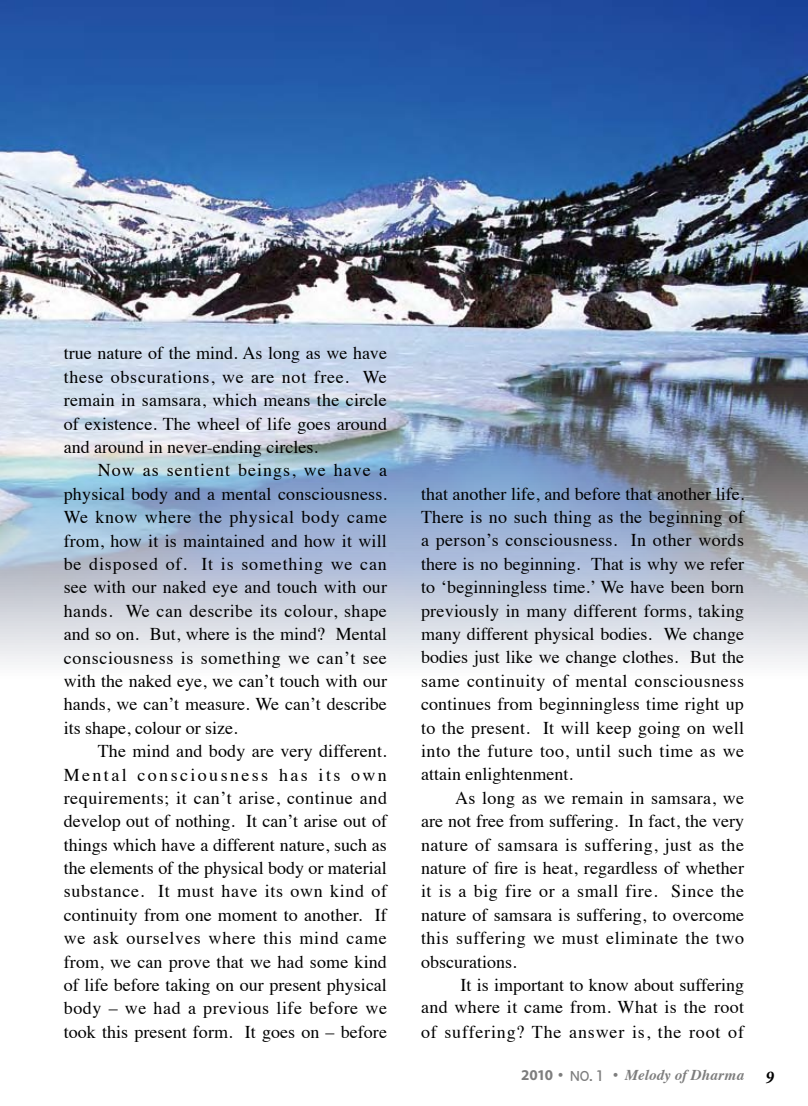
<style>
.page{position:relative;width:808px;height:1106px;background:#fff}
.page>*{position:absolute;margin:0;border:0;box-sizing:border-box;transform-origin:0 0}
.t1{font:18px/23.4px "Times";letter-spacing:.005em;color:#000;text-align:justify}
.t2{font:18px "Times";letter-spacing:.045em;color:#000}
.t3{font:italic 700 15px "Times";letter-spacing:.015em;color:#7d7d7d}
.s1{font-family:"Myriad";font-style:normal}
.s2{font-family:"DF Hei Std W7";font-weight:400;font-style:normal}
.s3{font-family:"Futura BT";font-weight:500;font-style:normal}
.s4{font-family:"Minion Pro";font-stretch:condensed;font-size:18px;color:#000}
</style>
<div class="page">
<img style="left:0;top:0;width:808px;height:665px">
<p class="t1" style="left:64px;top:340px;width:325px">true nature of the mind. As long as we have these obscurations, we are not free. We remain in samsara, which means the circle of existence. The wheel of life goes around and around in never-ending circles.</p>
<p class="t1" style="left:64px;top:457px;width:325px;text-indent:34px">Now as sentient beings, we have a physical body and a mental consciousness.<br>We know where the physical body came from, how it is maintained and how it will be disposed of. It is something we can see with our naked eye and touch with our hands. We can describe its colour, shape and so on. But, where is the mind? Mental consciousness is something we can’t see with the naked eye, we can’t touch with our hands, we can’t measure. We can’t describe its shape, colour or size.</p>
<p class="t1" style="left:64px;top:737px;width:325px;text-indent:34px">The mind and body are very different.<br>Mental consciousness has its own requirements; it can’t arise, continue and develop out of nothing. It can’t arise out of things which have a different nature, such as the elements of the physical body or material substance. It must have its own kind of continuity from one moment to another. If we ask ourselves where this mind came from, we can prove that we had some kind of life before taking on our present physical body – we had a previous life before we took this present form. It goes on – before</p>
<p class="t1" style="left:421px;top:480px;width:325px">that another life, and before that another life.<br>There is no such thing as the beginning of a person’s consciousness. In other words there is no beginning. That is why we refer to ‘beginningless time.’ We have been born previously in many different forms, taking many different physical bodies. We change bodies just like we change clothes. But the same continuity of mental consciousness continues from beginningless time right up to the present. It will keep going on well into the future too, until such time as we attain enlightenment.</p>
<p class="t1" style="left:421px;top:784px;width:325px;text-indent:34px">As long as we remain in samsara, we are not free from suffering. In fact, the very nature of samsara is suffering, just as the nature of fire is heat, regardless of whether it is a big fire or a small fire. Since the nature of samsara is suffering, to overcome this suffering we must eliminate the two obscurations.</p>
<p class="t1" style="left:421px;top:972px;width:325px;line-height:22.5px;text-align:right">It is important to know about suffering<br>and where it came from. What is the root</p>
<p class="t2" style="left:421px;top:1014px;width:325px">of suffering? The answer is, the root of</p>
<p class="t3" style="left:521px;top:1061px;width:254px"><span class="s1">2010 •</span> <span class="s2">NO.</span> <span class="s3">1</span> <span class="s1">•</span> Melody of Dharma <span class="s4">9</span></p>
</div>
